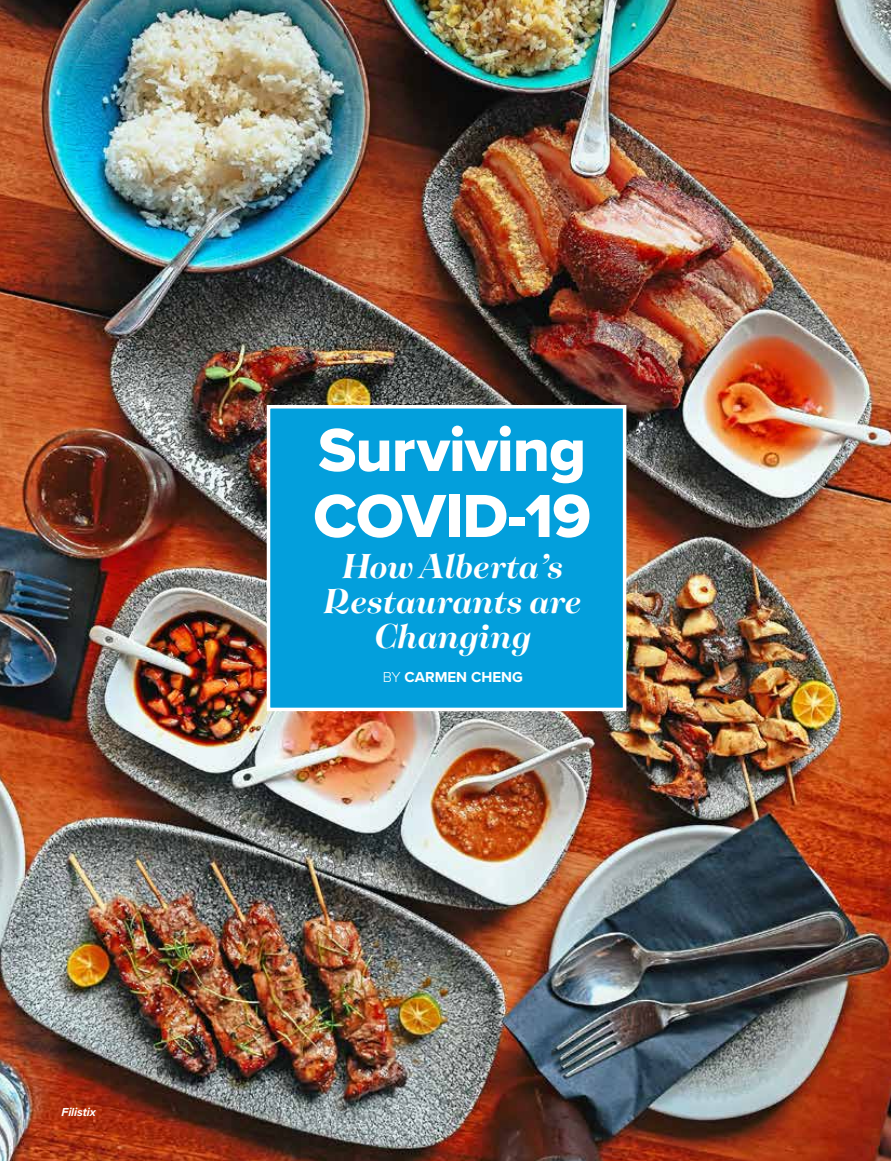
<style>
.page{position:relative;width:891px;height:1161px;background:#fff}
.page>*{position:absolute;margin:0;border:0;box-sizing:border-box;transform-origin:0 0}
.t1{font:63px/66px "Proxima Nova Extrabld";letter-spacing:-.015em;color:#fff}
.t2{font:italic 700 37.95px/34.8px "Tenez";color:#fff;text-align:center}
.t3{font:700 15px "Proxima Nova";color:#fff}
.t4{font:italic 700 12px "Proxima Nova";letter-spacing:-.005em;color:#fff}
.s1{font-weight:300}
</style>
<div class="page">
<img style="left:0;top:0;width:891px;height:1161px">
<div style="left:267px;top:405px;width:359px;height:306px;background:#039fdc;border:4px solid #fff"></div>
<p class="t4" style="left:62px;top:1104px;width:36px">Filistix</p>
<h1 class="t1" style="left:313px;top:416px;width:280px">Surviving<br>COVID-19</h1>
<p class="t2" style="left:323px;top:549px;width:260px">How Alberta’s<br>Restaurants are<br>Changing</p>
<p class="t3" style="left:383px;top:666px;width:142px"><span class="s1">BY</span> CARMEN CHENG</p>
</div>
